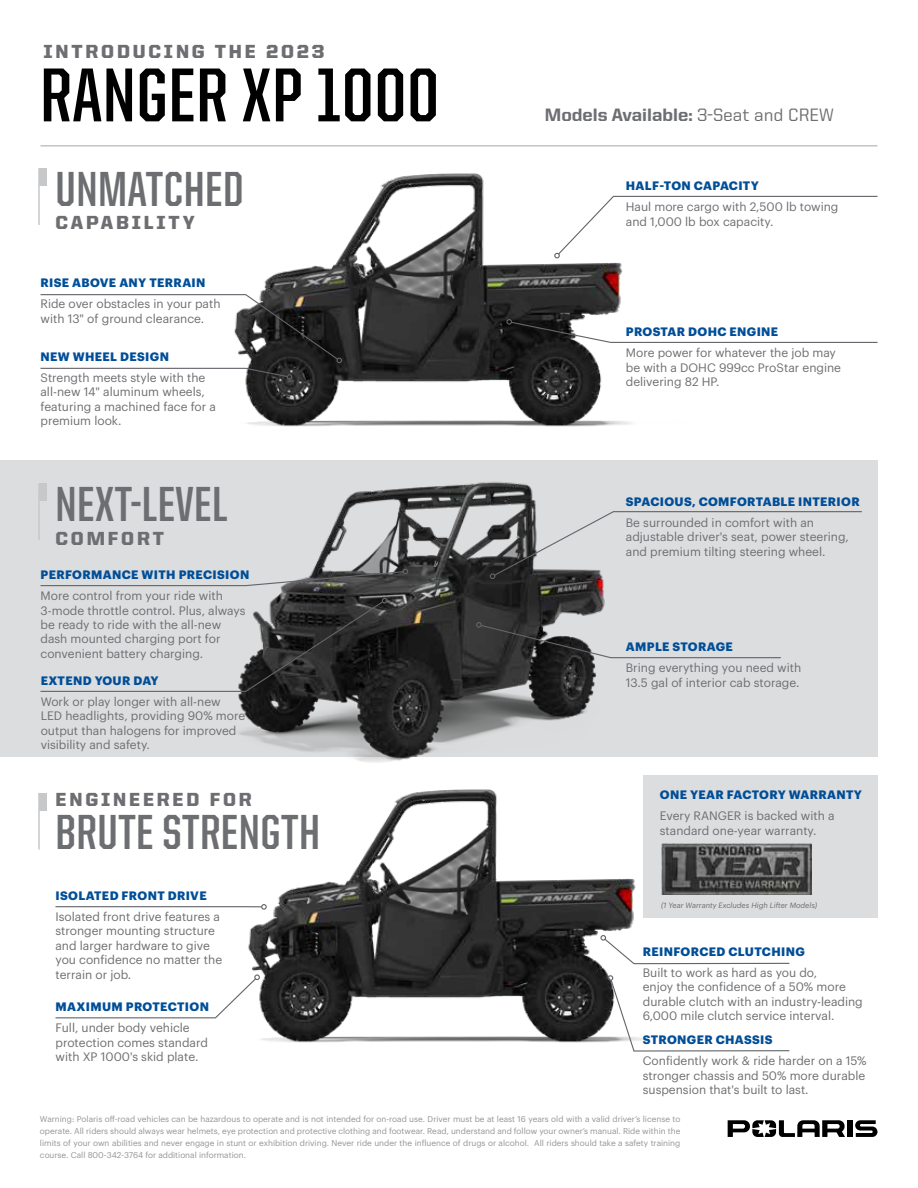
<style>
.page{position:relative;width:918px;height:1188px;background:#fff}
.page>*{position:absolute;margin:0;border:0;box-sizing:border-box;transform-origin:0 0}
.t1{font:700 76.65px "United Sans Cond";letter-spacing:.01em;color:#000}
.t2{font:700 49.35px "United Sans Cond";letter-spacing:.01em;color:#6d6e71}
.t3{font:900 19.05px "United Sans Reg";letter-spacing:.15em;color:#6d6e71}
.t4{font:800 18px "United Sans Reg";color:#6d6e71}
.t5{font:12px/14.4px "Graphik";color:#6d6e71}
.t6{font:700 12px "Graphik";letter-spacing:.03em;color:#004e98}
.t7{font:8.25px/12px "Graphik";color:#939598;text-align:justify}
.t8{font:italic 7.5px "Graphik";color:#6d6e71}
.s1{font-weight:500}
</style>
<div class="page">
<img style="left:248px;top:775px;width:457px;height:268px">
<img style="left:245px;top:173px;width:386px;height:254px">
<div style="left:643px;top:776px;width:235px;height:142px;background:#dcddde"></div>
<svg style="left:40px;top:294px;width:302px;height:86px"></svg>
<svg style="left:554px;top:195px;width:324px;height:63px"></svg>
<svg style="left:506px;top:319px;width:372px;height:25px"></svg>
<svg style="left:600px;top:935px;width:190px;height:30px"></svg>
<svg style="left:608px;top:975px;width:182px;height:77px"></svg>
<div style="left:0;top:461px;width:878px;height:296px;background:#dcddde"></div>
<img style="left:661px;top:844px;width:151px;height:51px">
<img style="left:238px;top:481px;width:367px;height:282px">
<hr style="left:38px;top:168px;width:2px;height:57px;background:#c7c8ca">
<div style="left:39px;top:168px;width:8px;height:18px;background:#c7c8ca"></div>
<hr style="left:38px;top:793px;width:2px;height:57px;background:#c7c8ca">
<div style="left:39px;top:793px;width:8px;height:18px;background:#c7c8ca"></div>
<hr style="left:40px;top:145px;width:838px;height:2px;background:#c2c4c6">
<div style="left:847px;top:1120px;width:6px;height:17px;background:#000"></div>
<svg style="left:855px;top:1120px;width:23px;height:17px"></svg>
<svg style="left:728px;top:1120px;width:117px;height:17px"></svg>
<svg style="left:55px;top:904px;width:212px;height:6px"></svg>
<svg style="left:55px;top:974px;width:205px;height:45px"></svg>
<svg style="left:40px;top:569px;width:368px;height:18px"></svg>
<svg style="left:40px;top:598px;width:347px;height:95px"></svg>
<svg style="left:490px;top:511px;width:372px;height:68px"></svg>
<svg style="left:476px;top:622px;width:305px;height:37px"></svg>
<hr style="left:38px;top:484px;width:2px;height:56px;background:#c7c8ca">
<div style="left:39px;top:484px;width:8px;height:17px;background:#c7c8ca"></div>
<h3 class="t3" style="left:44px;top:41px;width:283px">INTRODUCING THE 2023</h3>
<h1 class="t1" style="left:40px;top:56px;width:401px">RANGER XP 1000</h1>
<h2 class="t2" style="left:56px;top:164px;width:190px">UNMATCHED</h2>
<h3 class="t3" style="left:56px;top:212px;width:141px">CAPABILITY</h3>
<p class="t6" style="left:41px;top:274px;width:167px">RISE ABOVE ANY TERRAIN</p>
<p class="t5" style="left:40px;top:296px;width:182px">Ride over obstacles in your path with 13" of ground clearance.</p>
<p class="t6" style="left:41px;top:347px;width:130px">NEW WHEEL DESIGN</p>
<p class="t5" style="left:40px;top:369px;width:177px">Strength meets style with the all-new 14" aluminum wheels, featuring a machined face for a premium look.</p>
<h2 class="t2" style="left:56px;top:479px;width:174px">NEXT-LEVEL</h2>
<h3 class="t3" style="left:56px;top:528px;width:110px">COMFORT</h3>
<h3 class="t4" style="left:545px;top:105px;width:290px">Models Available: <span class="s1">3-Seat and CREW</span></h3>
<p class="t6" style="left:626px;top:177px;width:135px">HALF-TON CAPACITY</p>
<p class="t5" style="left:626px;top:199px;width:214px">Haul more cargo with 2,500 lb towing and 1,000 lb box capacity.</p>
<p class="t6" style="left:626px;top:322px;width:154px">PROSTAR DOHC ENGINE</p>
<p class="t5" style="left:626px;top:345px;width:217px">More power for whatever the job may be with a DOHC 999cc ProStar engine delivering 82 HP.</p>
<p class="t6" style="left:626px;top:492px;width:235px">SPACIOUS, COMFORTABLE INTERIOR</p>
<p class="t5" style="left:626px;top:514px;width:225px">Be surrounded in comfort with an adjustable driver's seat, power steering, and premium tilting steering wheel.</p>
<p class="t6" style="left:41px;top:565px;width:210px">PERFORMANCE WITH PRECISION</p>
<p class="t5" style="left:40px;top:588px;width:207px">More control from your ride with<br>3-mode throttle control. Plus, always be ready to ride with the all-new dash mounted charging port for convenient battery charging.</p>
<p class="t6" style="left:626px;top:638px;width:108px">AMPLE STORAGE</p>
<p class="t5" style="left:626px;top:660px;width:177px">Bring everything you need with</p>
<p class="t6" style="left:41px;top:671px;width:120px">EXTEND YOUR DAY</p>
<p class="t5" style="left:626px;top:674px;width:175px">13.5 gal of interior cab storage.</p>
<p class="t5" style="left:41px;top:693px;width:206px">Work or play longer with all-new<br>LED headlights, providing 90% more output than halogens for improved visibility and safety.</p>
<h3 class="t3" style="left:56px;top:789px;width:198px">ENGINEERED FOR</h3>
<h2 class="t2" style="left:56px;top:806px;width:266px">BRUTE STRENGTH</h2>
<p class="t6" style="left:56px;top:886px;width:153px">ISOLATED FRONT DRIVE</p>
<p class="t5" style="left:56px;top:908px;width:168px">Isolated front drive features a stronger mounting structure and larger hardware to give you confidence no matter the terrain or job.</p>
<p class="t6" style="left:56px;top:998px;width:155px">MAXIMUM PROTECTION</p>
<p class="t5" style="left:56px;top:1020px;width:154px">Full, under body vehicle protection comes standard with XP 1000's skid plate.</p>
<p class="t6" style="left:660px;top:785px;width:204px">ONE YEAR FACTORY WARRANTY</p>
<p class="t5" style="left:660px;top:808px;width:176px">Every RANGER is backed with a standard one-year warranty.</p>
<p class="t8" style="left:661px;top:900px;width:158px">(1 Year Warranty Excludes High Lifter Models)</p>
<p class="t6" style="left:643px;top:942px;width:163px">REINFORCED CLUTCHING</p>
<p class="t5" style="left:643px;top:964px;width:222px">Built to work as hard as you do,<br>enjoy the confidence of a 50% more durable clutch with an industry-leading 6,000 mile clutch service interval.</p>
<p class="t6" style="left:643px;top:1031px;width:131px">STRONGER CHASSIS</p>
<p class="t5" style="left:643px;top:1053px;width:225px;text-align:justify">Confidently work &amp; ride harder on a 15% stronger chassis and 50% more durable suspension that's built to last.</p>
<p class="t7" style="left:40px;top:1112px;width:642px">Warning: Polaris off-road vehicles can be hazardous to operate and is not intended for on-road use. Driver must be at least 16 years old with a valid driver’s license to operate. All riders should always wear helmets, eye protection and protective clothing and footwear. Read, understand and follow your owner’s manual. Ride within the limits of your own abilities and never engage in stunt or exhibition driving. Never ride under the influence of drugs or alcohol. All riders should take a safety training course. Call 800-342-3764 for additional information.</p>
</div>
